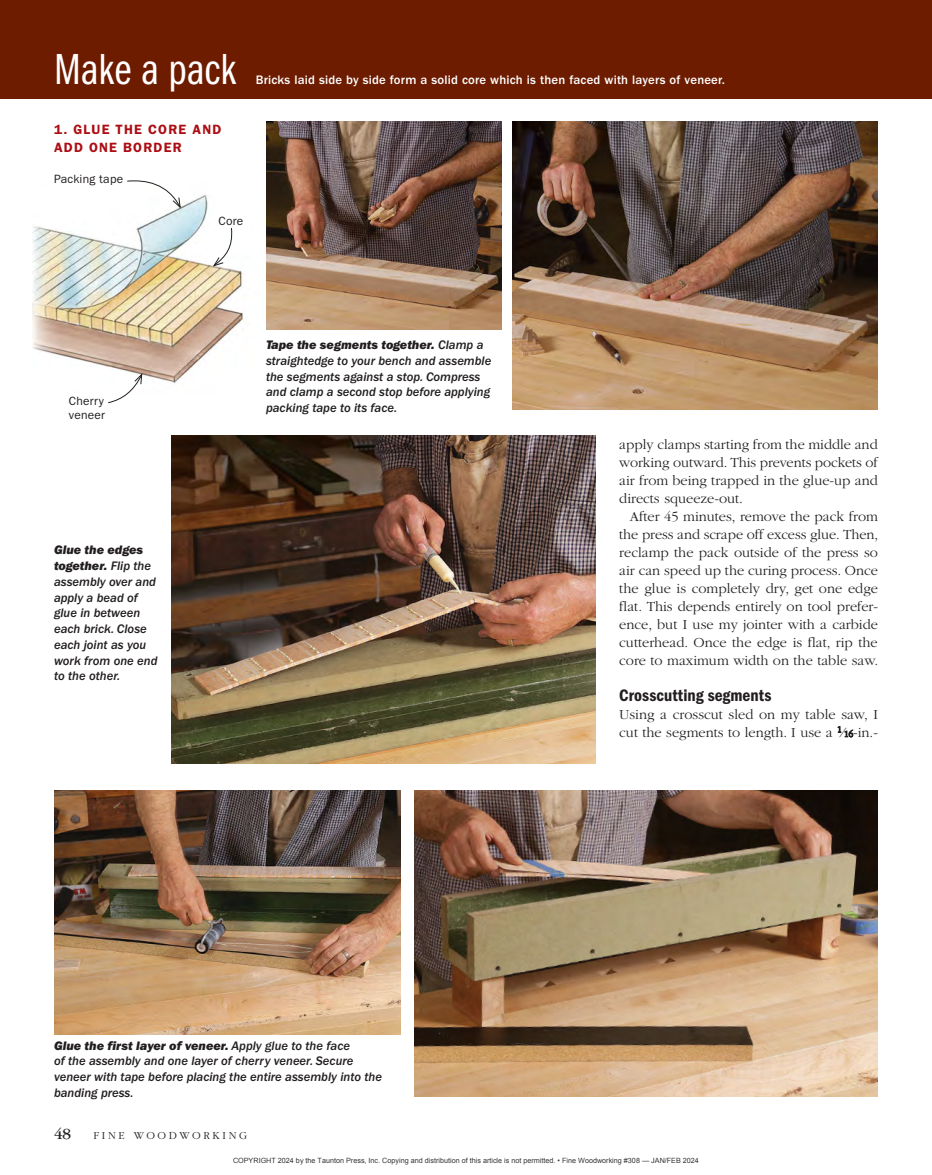
<style>
.page{position:relative;width:932px;height:1175px;background:#fff}
.page>*{position:absolute;margin:0;border:0;box-sizing:border-box;transform-origin:0 0}
.t1{font:45px "ITC Franklin Gothic Std Bk Cp";color:#fff}
.t2{font:17.25px "ITC Franklin Gothic Std Dm Cd";letter-spacing:.005em;color:#221e1f}
.t3{font:16.05px "ITC Garamond Std";color:#221e1f}
.t4{font:300 14.4px/18px "ITC Garamond Std";color:#221e1f;text-align:justify}
.t5{font:600 13.5px/18px "ITC Franklin Gothic Std";letter-spacing:.09em;color:#ab0d13}
.t6{font:12.75px/15.8px "ITC Franklin Gothic Std Med It";color:#221e1f}
.t7{font:12.75px/15.8px "ITC Franklin Gothic Std Hvy It";color:#221e1f}
.t8{font:500 12.75px "ITC Franklin Gothic Std";letter-spacing:.015em;color:#fff}
.t9{font:12px/13.5px "ITC Franklin Gothic Std";letter-spacing:.02em;color:#221e1f}
.t10{font:300 11.1px "ITC Garamond Std";letter-spacing:.24em;color:#221e1f}
.t11{font:7.2px "Arial";color:rgb(0 0 0/.8)}
.s1{font-family:"ITC Franklin Gothic Std Med It"}
.s2{font-size:9px}
</style>
<div class="page">
<img style="left:33px;top:195px;width:242px;height:188px">
<div style="left:0;top:0;width:932px;height:99px;background:#6d1c00"></div>
<img style="left:512px;top:121px;width:366px;height:288px">
<img style="left:171px;top:436px;width:424px;height:327px">
<img style="left:414px;top:791px;width:464px;height:305px">
<img style="left:266px;top:121px;width:235px;height:208px">
<svg style="left:126px;top:180px;width:55px;height:29px"></svg>
<svg style="left:107px;top:372px;width:36px;height:31px"></svg>
<img style="left:54px;top:790px;width:346px;height:245px">
<svg style="left:212px;top:227px;width:21px;height:40px"></svg>
<h1 class="t1" style="left:54px;top:44px;width:184px">Make a pack</h1>
<p class="t5" style="left:54px;top:120px;width:169px">1. GLUE THE CORE AND<br>ADD ONE BORDER</p>
<p class="t9" style="left:54px;top:173px;width:71px">Packing tape</p>
<p class="t9" style="left:218px;top:214px;width:26px">Core</p>
<p class="t8" style="left:256px;top:72px;width:470px">Bricks laid side by side form a solid core which is then faced with layers of veneer.</p>
<p class="t9" style="left:69px;top:394px;width:38px">Cherry veneer</p>
<p class="t7" style="left:54px;top:542px;width:98px">Glue the edges together. <span class="s1">Flip the</span></p>
<p class="t6" style="left:54px;top:574px;width:105px">assembly over and apply a bead of glue in between each brick. Close each joint as you work from one end to the other.</p>
<p class="t7" style="left:266px;top:337px;width:219px">Tape the segments together. <span class="s1">Clamp a</span></p>
<p class="t6" style="left:266px;top:353px;width:227px">straightedge to your bench and assemble the segments against a stop. Compress and clamp a second stop before applying packing tape to its face.</p>
<p class="t4" style="left:619px;top:435px;width:260px">apply clamps starting from the middle and working outward. This prevents pockets of air from being trapped in the glue-up and directs squeeze-out.</p>
<p class="t4" style="left:619px;top:507px;width:260px;text-indent:10px">After 45 minutes, remove the pack from the press and scrape off excess glue. Then, reclamp the pack outside of the press so air can speed up the curing process. Once the glue is completely dry, get one edge flat. This depends entirely on tool prefer&shy;ence, but I use my jointer with a carbide cutterhead. Once the edge is flat, rip the core to maximum width on the table saw.</p>
<p class="t2" style="left:619px;top:685px;width:153px">Crosscutting segments</p>
<p class="t4" style="left:619px;top:705px;width:260px">Using a crosscut sled on my table saw, I cut the segments to length. I use a <sup>1</sup>⁄<span class="s2">16</span>-in.-</p>
<p class="t7" style="left:54px;top:1037px;width:297px">Glue the first layer of veneer. <span class="s1">Apply glue to the face</span></p>
<p class="t6" style="left:54px;top:1053px;width:329px">of the assembly and one layer of cherry veneer. Secure veneer with tape before placing the entire assembly into the banding press.</p>
<p class="t3" style="left:54px;top:1124px;width:19px">48</p>
<p class="t10" style="left:93px;top:1129px;width:155px">FINE WOODWORKING</p>
<p class="t11" style="left:233px;top:1155px;width:467px">COPYRIGHT 2024 by the Taunton Press, Inc. Copying and distribution of this article is not permitted. • Fine Woodworking #308 — JAN/FEB 2024</p>
</div>
